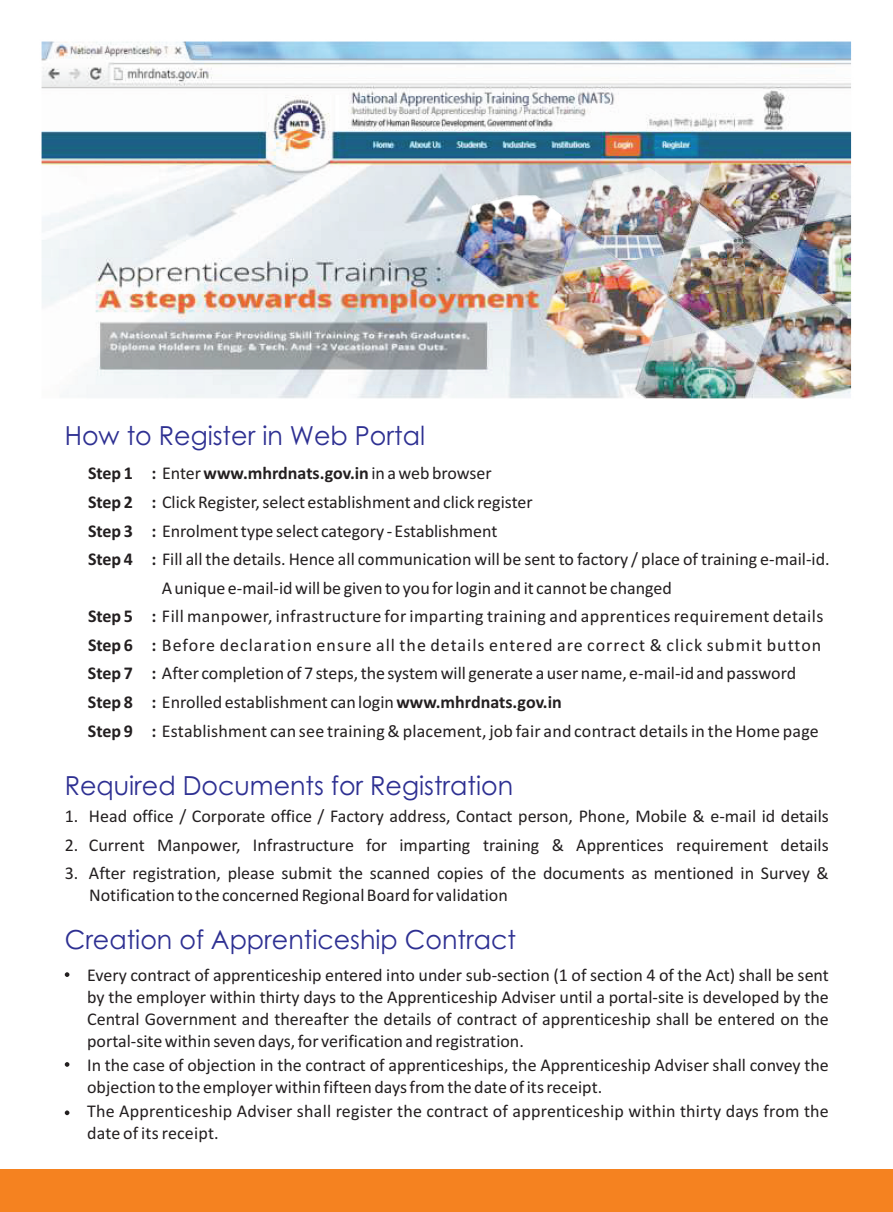
<style>
.page{position:relative;width:893px;height:1212px;background:#fff}
.page>*{position:absolute;margin:0;border:0;box-sizing:border-box;transform-origin:0 0}
.t1{font:26.25px "Century Gothic";color:#2e3092}
.t2{font:18px/21.9px "Calibri";color:#231f20}
.t3{font:18px "Calibri";letter-spacing:.02em;color:#231f20}
.t4{font:18px "Calibri";letter-spacing:.055em;color:#231f20}
.t5{font:700 18px "Calibri";color:#231f20}
.s1{font-weight:400}
.s2{font-weight:700}
</style>
<div class="page">
<img style="left:41px;top:41px;width:811px;height:1075px">
<div style="left:0;top:1169px;width:893px;height:43px;background:#f58220"></div>
<svg style="left:65px;top:972px;width:4px;height:5px"></svg>
<svg style="left:65px;top:1062px;width:4px;height:5px"></svg>
<svg style="left:65px;top:1110px;width:4px;height:5px"></svg>
<h1 class="t1" style="left:65px;top:426px;width:362px">How to Register in Web Portal</h1>
<p class="t5" style="left:88px;top:466px;width:405px">Step 1 : <span class="s1">Enter</span> www.mhrdnats.gov.in <span class="s1">in a web browser</span></p>
<p class="t2" style="left:88px;top:493px;width:446px"><span class="s2">Step 2 :</span> Click Register, select establishment and click register</p>
<p class="t2" style="left:88px;top:521px;width:411px"><span class="s2">Step 3 :</span> Enrolment type select category - Establishment</p>
<p class="t2" style="left:88px;top:550px;width:743px"><span class="s2">Step 4 :</span> Fill all the details. Hence all communication will be sent to factory / place of training e-mail-id.</p>
<p class="t2" style="left:162px;top:578px;width:512px">A unique e-mail-id will be given to you for login and it cannot be changed</p>
<p class="t3" style="left:88px;top:609px;width:737px"><span class="s2">Step 5 :</span> Fill manpower, infrastructure for imparting training and apprentices requirement details</p>
<p class="t4" style="left:88px;top:637px;width:735px"><span class="s2">Step 6 :</span> Before declaration ensure all the details entered are correct &amp; click submit button</p>
<p class="t2" style="left:88px;top:664px;width:710px"><span class="s2">Step 7 :</span> After completion of 7 steps, the system will generate a user name, e-mail-id and password</p>
<p class="t2" style="left:88px;top:692px;width:475px"><span class="s2">Step 8 :</span> Enrolled establishment can login <span class="s2">www.mhrdnats.gov.in</span></p>
<p class="t2" style="left:88px;top:721px;width:732px"><span class="s2">Step 9 :</span> Establishment can see training&amp;placement, job fair and contract detailsin the Home page</p>
<h1 class="t1" style="left:65px;top:775px;width:450px">Required Documents for Registration</h1>
<p class="t2" style="left:65px;top:807px;width:766px">1. Head office / Corporate office / Factory address, Contact person, Phone, Mobile &amp; e-mail id details</p>
<p class="t2" style="left:65px;top:835px;width:766px">2. Current Manpower, Infrastructure for imparting training &amp; Apprentices requirement details</p>
<p class="t2" style="left:89px;top:864px;width:741px;text-indent:-24px">3. After registration, please submit the scanned copies of the documents as mentioned in Survey &amp;<br>Notification to the concerned Regional Board for validation</p>
<h1 class="t1" style="left:65px;top:929px;width:453px">Creation of Apprenticeship Contract</h1>
<p class="t2" style="left:87px;top:966px;width:743px;text-align:justify">Every contract of apprenticeship entered into under sub-section (1 of section 4 of the Act) shall be sent by the employer within thirty days to the Apprenticeship Adviser until a portal-site is developed by the Central Government and thereafter the details of contract of apprenticeship shall be entered on the portal-site within seven days, for verification and registration.</p>
<p class="t2" style="left:87px;top:1056px;width:743px">In the case of objection in the contract of apprenticeships, the Apprenticeship Adviser shall convey the objection to the employer within fifteen days from the date of its receipt.</p>
<p class="t2" style="left:87px;top:1102px;width:743px">The Apprenticeship Adviser shall register the contract of apprenticeship within thirty days from the date of itsreceipt.</p>
</div>
